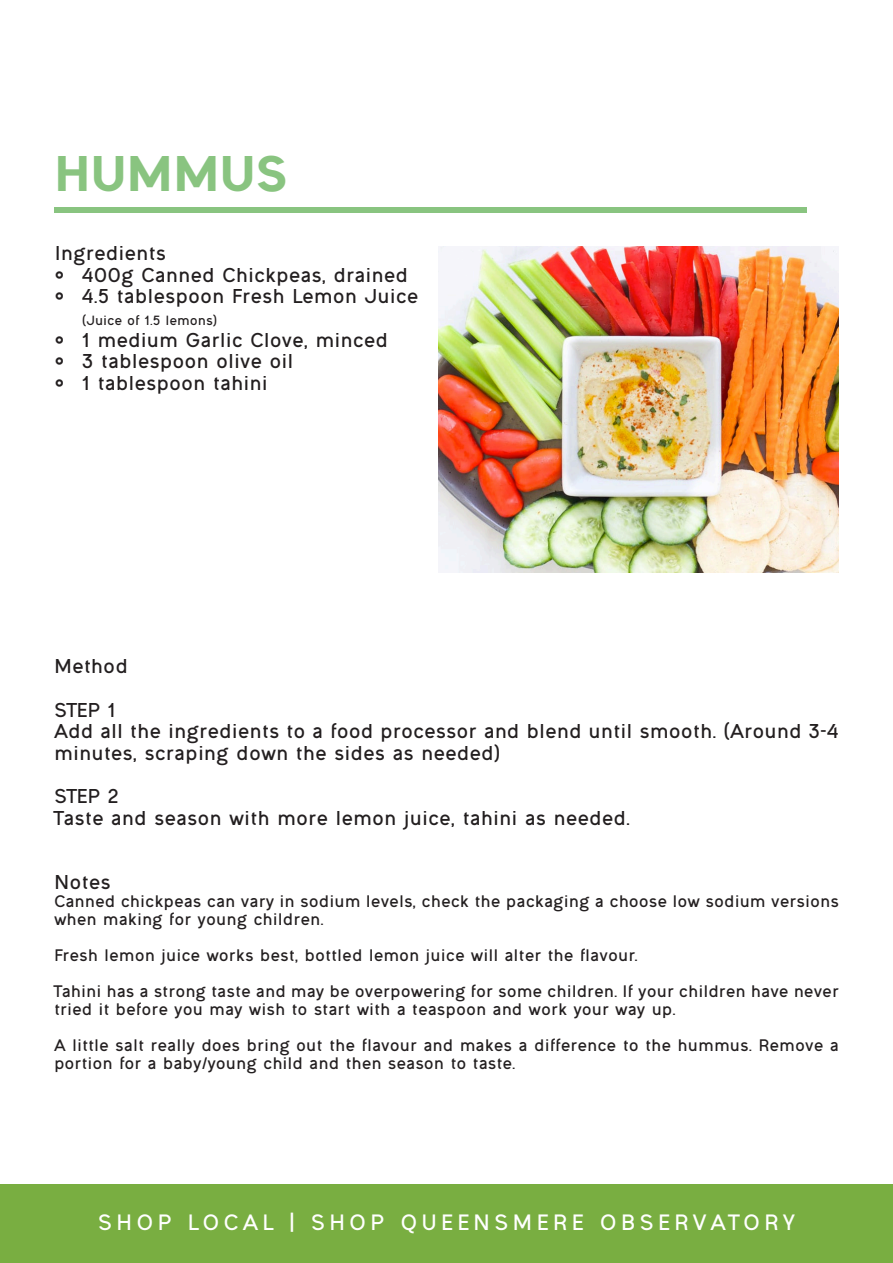
<style>
.page{position:relative;width:893px;height:1263px;background:#fff}
.page>*{position:absolute;margin:0;border:0;box-sizing:border-box;transform-origin:0 0}
.t1{font:800 45px "Ogonek";color:#89c480}
.t2{font:700 19.95px "Ogonek";letter-spacing:.2em;color:#fff}
.t3{font:700 18px/21.6px "Ogonek";color:#231f20}
.t4{font:700 15px/18px "Ogonek";color:#231f20}
.t5{font:700 12px "Ogonek";color:#231f20}
</style>
<div class="page">
<div style="left:0;top:1184px;width:893px;height:79px;background:#79ae41"></div>
<div style="left:55px;top:207px;width:752px;height:6px;background:#89c480"></div>
<img style="left:438px;top:246px;width:401px;height:326px">
<p class="t1" style="left:54px;top:138px;width:235px">HUMMUS</p>
<p class="t3" style="left:55px;top:242px;width:113px">Ingredients</p>
<p class="t3" style="left:55px;top:264px;width:355px">• 400g Canned Chickpeas, drained</p>
<p class="t3" style="left:55px;top:285px;width:365px">• 4.5 tablespoon Fresh Lemon Juice</p>
<p class="t5" style="left:82px;top:312px;width:137px">(Juice of 1.5 lemons)</p>
<p class="t3" style="left:55px;top:328px;width:335px">• 1 medium Garlic Clove, minced</p>
<p class="t3" style="left:55px;top:350px;width:240px">• 3 tablespoon olive oil</p>
<p class="t3" style="left:55px;top:372px;width:214px">• 1 tablespoon tahini</p>
<p class="t3" style="left:54px;top:655px;width:75px">Method</p>
<p class="t3" style="left:54px;top:698px;width:63px">STEP 1</p>
<p class="t3" style="left:54px;top:720px;width:786px">Add all the ingredients to a food processor and blend until smooth. (Around 3-4 minutes, scraping down the sides as needed)</p>
<p class="t3" style="left:54px;top:785px;width:66px">STEP 2</p>
<p class="t3" style="left:54px;top:806px;width:578px">Taste and season with more lemon juice, tahini as needed.</p>
<p class="t3" style="left:54px;top:871px;width:58px">Notes</p>
<p class="t4" style="left:54px;top:892px;width:786px">Canned chickpeas can vary in sodium levels, check the packaging a choose low sodium versions when making for young children.</p>
<p class="t4" style="left:54px;top:946px;width:585px">Fresh lemon juice works best, bottled lemon juice will alter the flavour.</p>
<p class="t4" style="left:54px;top:982px;width:786px">Tahini has a strong taste and may be overpowering for some children. If your children have never tried it before you may wish to start with a teaspoon and work your way up.</p>
<p class="t4" style="left:54px;top:1036px;width:786px">A little salt really does bring out the flavour and makes a difference to the hummus. Remove a portion for a baby/young child and then season to taste.</p>
<h2 class="t2" style="left:98px;top:1207px;width:699px">SHOP LOCAL | SHOP QUEENSMERE OBSERVATORY</h2>
</div>
